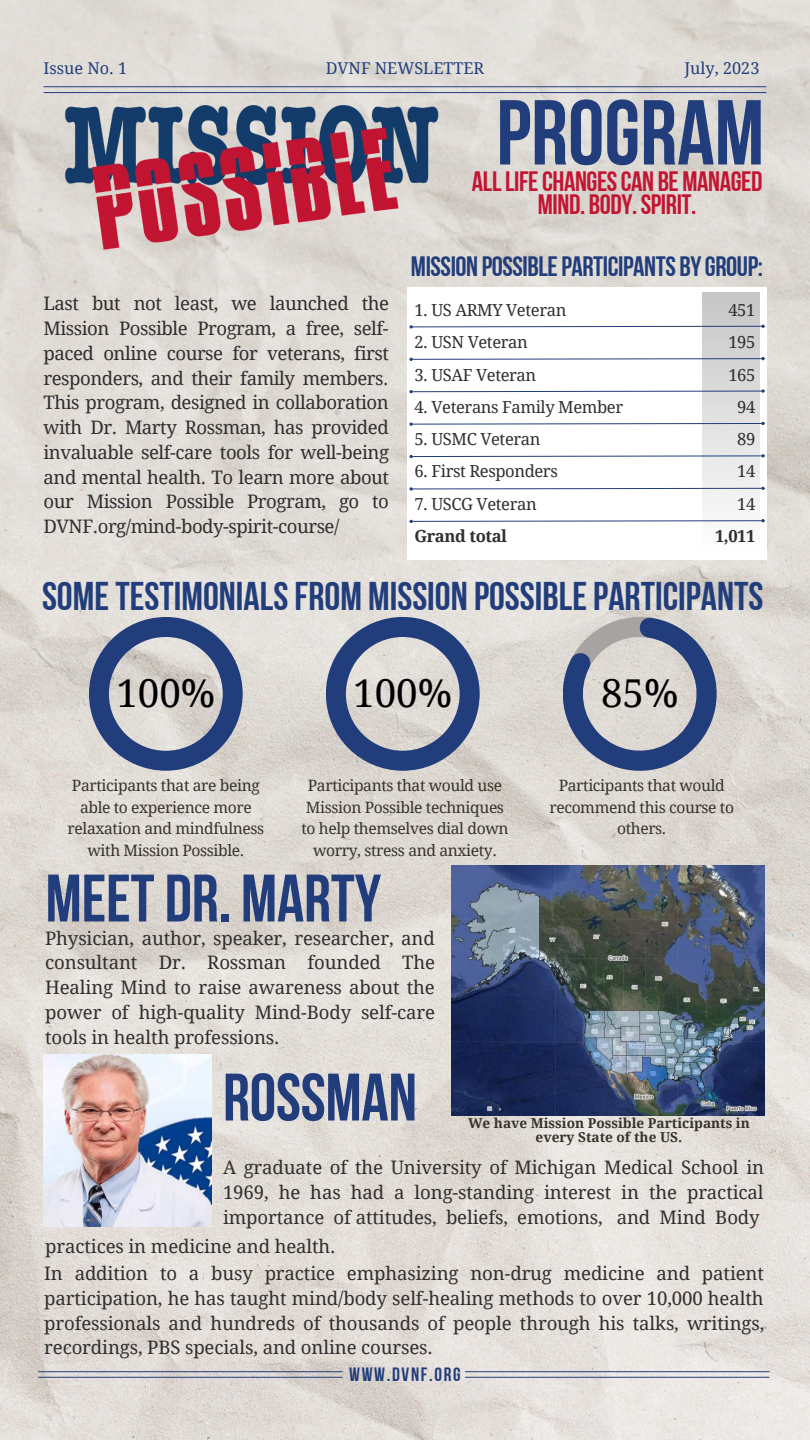
<style>
.page{position:relative;width:810px;height:1440px;background:#fff}
.page>*{position:absolute;margin:0;border:0;box-sizing:border-box;transform-origin:0 0}
.t1{font:91.9px "Bebas Neue Cyrillic";color:#223d7b}
.t2{font:67px "Bebas Neue Cyrillic";letter-spacing:-.005em;color:#223d7b}
.t3{font:40px "Bebas Neue Cyrillic";color:#223d7b}
.t4{font:38.4px "Droid Serif";color:#000}
.t5{font:28px/23.2px "Bebas Neue Cyrillic";letter-spacing:-.015em;color:#c21532;text-align:center}
.t6{font:28px "Bebas Neue Cyrillic";letter-spacing:-.015em;color:#223d7b}
.t7{font:19.2px "Bebas Neue Cyrillic";letter-spacing:.09em;color:#223d7b}
.t8{font:18.6px/24.8px "Droid Serif";letter-spacing:-.005em;color:#302e2e;text-align:justify}
.t9{font:16.6px/32.2px "Droid Serif";letter-spacing:-.025em;color:#302e2e;text-align:center}
.t10{font:700 16.6px "Droid Serif";letter-spacing:-.025em;color:#302e2e}
.t11{font:16.3px "Droid Serif";color:#223d7b}
.t12{font:15.6px/21.8px "Droid Serif";letter-spacing:-.025em;color:#37332a;text-align:center}
.t13{font:700 13.6px/14.2px "Droid Serif";color:#37332a;text-align:center}
</style>
<div class="page">
<img style="left:0;top:0;width:810px;height:1440px">
<hr style="left:44px;top:92px;width:722px;height:1px;background:#223d7b">
<hr style="left:44px;top:86px;width:722px;height:1px;background:#223d7b">
<hr style="left:38px;top:1377px;width:304px;height:1px;background:#223d7b">
<hr style="left:38px;top:1371px;width:304px;height:1px;background:#223d7b">
<hr style="left:465px;top:1377px;width:304px;height:1px;background:#223d7b">
<hr style="left:465px;top:1371px;width:304px;height:1px;background:#223d7b">
<img style="left:38px;top:80px;width:427px;height:186px">
<img style="left:43px;top:1054px;width:169px;height:173px">
<div style="left:407px;top:287px;width:359px;height:273px;background:#fff"></div>
<svg style="left:703px;top:293px;width:56px;height:216px;background:#dcdcdc"></svg>
<svg style="left:410px;top:325px;width:354px;height:3px"></svg>
<svg style="left:410px;top:357px;width:354px;height:4px"></svg>
<svg style="left:410px;top:390px;width:354px;height:3px"></svg>
<svg style="left:410px;top:422px;width:354px;height:4px"></svg>
<svg style="left:410px;top:454px;width:354px;height:4px"></svg>
<svg style="left:410px;top:487px;width:354px;height:3px"></svg>
<svg style="left:410px;top:519px;width:354px;height:4px"></svg>
<svg style="left:326px;top:617px;width:154px;height:154px;background:#9ba1b4"></svg>
<svg style="left:563px;top:617px;width:154px;height:154px;background:#a2a6b5"></svg>
<svg style="left:89px;top:617px;width:154px;height:154px;background:#9aa0b3"></svg>
<img style="left:452px;top:866px;width:312px;height:250px">
<p class="t11" style="left:44px;top:57px;width:85px">Issue No. 1</p>
<p class="t11" style="left:326px;top:57px;width:160px">DVNF NEWSLETTER</p>
<p class="t11" style="left:684px;top:57px;width:76px">July, 2023</p>
<h1 class="t1" style="left:496px;top:82px;width:269px">PROGRAM</h1>
<h3 class="t5" style="left:472px;top:169px;width:292px">ALL LIFE CHANGES CAN BE MANAGED<br>MIND. BODY. SPIRIT.</h3>
<h3 class="t6" style="left:411px;top:251px;width:354px">MISSION POSSIBLE PARTICIPANTS BY GROUP:</h3>
<p class="t8" style="left:44px;top:291px;width:347px">Last but not least, we launched the Mission Possible Program, a free, self&shy;paced online course for veterans, first responders, and their family members.<br>This program, designed in collaboration with Dr. Marty Rossman, has provided invaluable self-care tools for well-being and mental health. To learn more about our Mission Possible Program, go to DVNF.org/mind-body-spirit-course/</p>
<p class="t9" style="left:414px;top:294px;width:154px">1. US ARMY Veteran</p>
<p class="t9" style="left:414px;top:326px;width:115px">2. USN Veteran</p>
<p class="t9" style="left:414px;top:358px;width:123px">3. USAF Veteran</p>
<p class="t9" style="left:414px;top:390px;width:210px">4. Veterans Family Member</p>
<p class="t9" style="left:414px;top:423px;width:128px">5. USMC Veteran</p>
<p class="t9" style="left:414px;top:455px;width:145px">6. First Responders</p>
<p class="t9" style="left:414px;top:487px;width:124px">7. USCG Veteran</p>
<p class="t10" style="left:414px;top:524px;width:94px">Grand total</p>
<p class="t9" style="left:728px;top:294px;width:29px">451<br>195<br>165<br>94<br>89<br>14<br>14</p>
<p class="t10" style="left:715px;top:524px;width:42px">1,011</p>
<h3 class="t3" style="left:42px;top:574px;width:723px">SOME TESTIMONIALS FROM MISSION POSSIBLE PARTICIPANTS</h3>
<h3 class="t4" style="left:116px;top:667px;width:100px">100%</h3>
<h3 class="t4" style="left:353px;top:667px;width:100px">100%</h3>
<h3 class="t4" style="left:601px;top:667px;width:79px">85%</h3>
<p class="t12" style="left:68px;top:774px;width:198px">Participants that are being able to experience more relaxation and mindfulness with Mission Possible.</p>
<p class="t12" style="left:301px;top:774px;width:209px">Participants that would use<br>Mission Possible techniques to help themselves dial down worry, stress and anxiety.</p>
<p class="t12" style="left:549px;top:774px;width:186px">Participants that would recommend this course to others.</p>
<h2 class="t2" style="left:46px;top:861px;width:337px">MEET DR. MARTY</h2>
<p class="t8" style="left:45px;top:925px;width:391px">Physician, author, speaker, researcher, and consultant Dr. Rossman founded The Healing Mind to raise awareness about the power of high-quality Mind-Body self-care tools in health professions.</p>
<h2 class="t2" style="left:223px;top:1060px;width:196px">ROSSMAN</h2>
<p class="t8" style="left:223px;top:1154px;width:543px">A graduate of the University of Michigan Medical School in 1969, he has had a long-standing interest in the practical importance of attitudes, beliefs, emotions, and Mind Body</p>
<p class="t8" style="left:45px;top:1233px;width:292px">practices in medicine and health.</p>
<p class="t13" style="left:468px;top:1115px;width:283px">We have Mission Possible Participants in every State of the US.</p>
<p class="t8" style="left:44px;top:1261px;width:722px">In addition to a busy practice emphasizing non-drug medicine and patient participation, he has taught mind/body self-healing methods to over 10,000 health professionals and hundreds of thousands of people through his talks, writings, recordings, PBS specials, and online courses.</p>
<p class="t7" style="left:349px;top:1364px;width:113px">WWW.DVNF.ORG</p>
</div>
